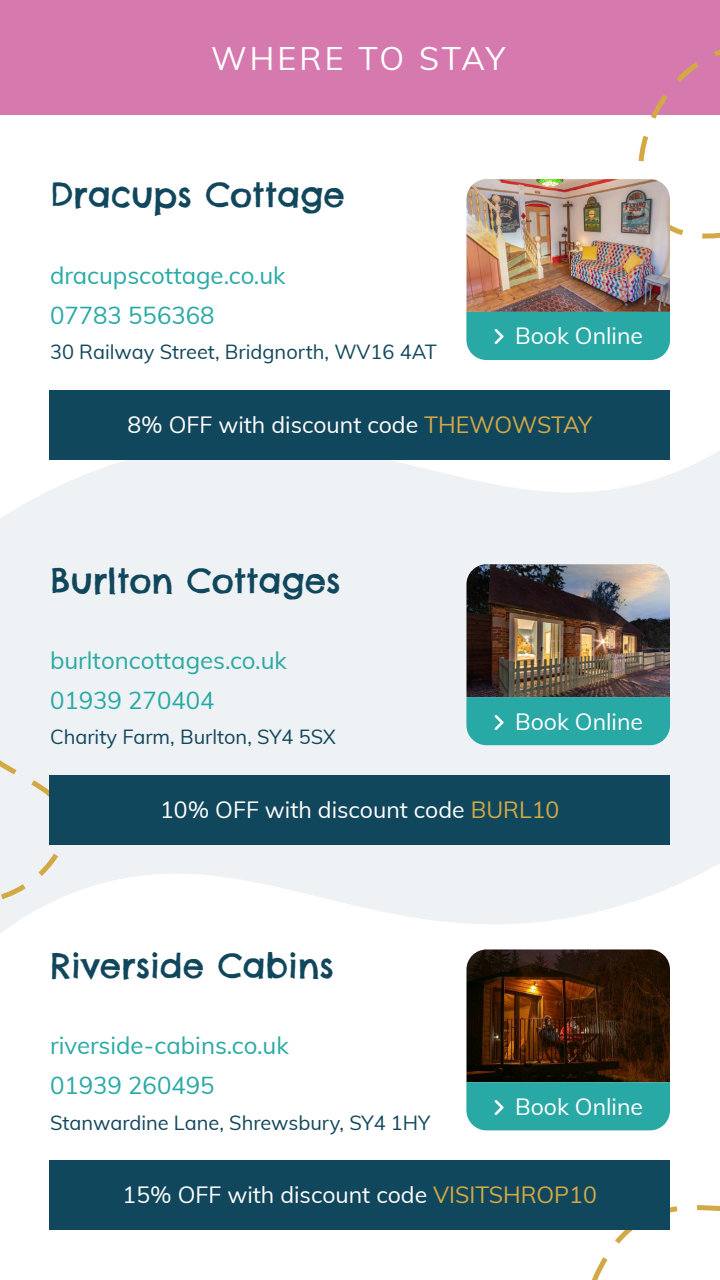
<style>
.page{position:relative;width:720px;height:1280px;background:#fff}
.page>*{position:absolute;margin:0;border:0;box-sizing:border-box;transform-origin:0 0}
.t1{font:34px "Chelsea Market";color:#11475c}
.t2{font:32px "Muli";letter-spacing:.09em;color:#fff}
.t3{font:24px/39.5px "Muli";color:#29a9a5}
.t4{font:23px "Muli";color:#fff}
.t5{font:20px "Muli";color:#11475c}
.s1{color:#d3a945}
</style>
<div class="page">
<svg style="left:0;top:706px;width:565px;height:218px;fill:#eef2f4"></svg>
<div style="left:0;top:460px;width:565px;height:246px;background:#eef2f4"></div>
<div style="left:0;top:0;width:719px;height:115px;background:#d679af"></div>
<svg style="left:714px;top:44px;width:6px;height:13px"></svg>
<svg style="left:565px;top:57px;width:155px;height:1223px"></svg>
<svg style="left:0;top:708px;width:124px;height:225px"></svg>
<img style="left:466px;top:179px;width:204px;height:133px">
<div style="left:50px;top:390px;width:620px;height:69px;background:#11475c"></div>
<img style="left:466px;top:564px;width:204px;height:133px">
<div style="left:50px;top:775px;width:620px;height:69px;background:#11475c"></div>
<img style="left:466px;top:949px;width:204px;height:133px">
<div style="left:50px;top:1160px;width:620px;height:69px;background:#11475c"></div>
<div style="left:466px;top:312px;width:204px;height:48px;background:#29a9a5"></div>
<div style="left:466px;top:697px;width:204px;height:48px;background:#29a9a5"></div>
<div style="left:466px;top:1082px;width:204px;height:48px;background:#29a9a5"></div>
<h2 class="t2" style="left:211px;top:35px;width:296px">WHERE TO STAY</h2>
<h1 class="t1" style="left:50px;top:173px;width:296px">Dracups Cottage</h1>
<p class="t3" style="left:50px;top:255px;width:237px">dracupscottage.co.uk<br>07783 556368</p>
<p class="t5" style="left:50px;top:337px;width:388px">30 Railway Street, Bridgnorth, WV16 4AT</p>
<p class="t4" style="left:515px;top:319px;width:129px">Book Online</p>
<p class="t4" style="left:127px;top:408px;width:466px">8% OFF with discount code <span class="s1">THEWOWSTAY</span></p>
<h1 class="t1" style="left:50px;top:558px;width:292px">Burlton Cottages</h1>
<p class="t3" style="left:50px;top:640px;width:238px">burltoncottages.co.uk<br>01939 270404</p>
<p class="t5" style="left:50px;top:723px;width:287px">Charity Farm, Burlton, SY4 5SX</p>
<p class="t4" style="left:515px;top:705px;width:129px">Book Online</p>
<p class="t4" style="left:160px;top:793px;width:401px">10% OFF with discount code <span class="s1">BURL10</span></p>
<h1 class="t1" style="left:50px;top:944px;width:286px">Riverside Cabins</h1>
<p class="t3" style="left:50px;top:1025px;width:240px">riverside-cabins.co.uk<br>01939 260495</p>
<p class="t5" style="left:50px;top:1108px;width:382px">Stanwardine Lane, Shrewsbury, SY4 1HY</p>
<p class="t4" style="left:515px;top:1090px;width:129px">Book Online</p>
<p class="t4" style="left:123px;top:1178px;width:476px">15% OFF with discount code <span class="s1">VISITSHROP10</span></p>
</div>
